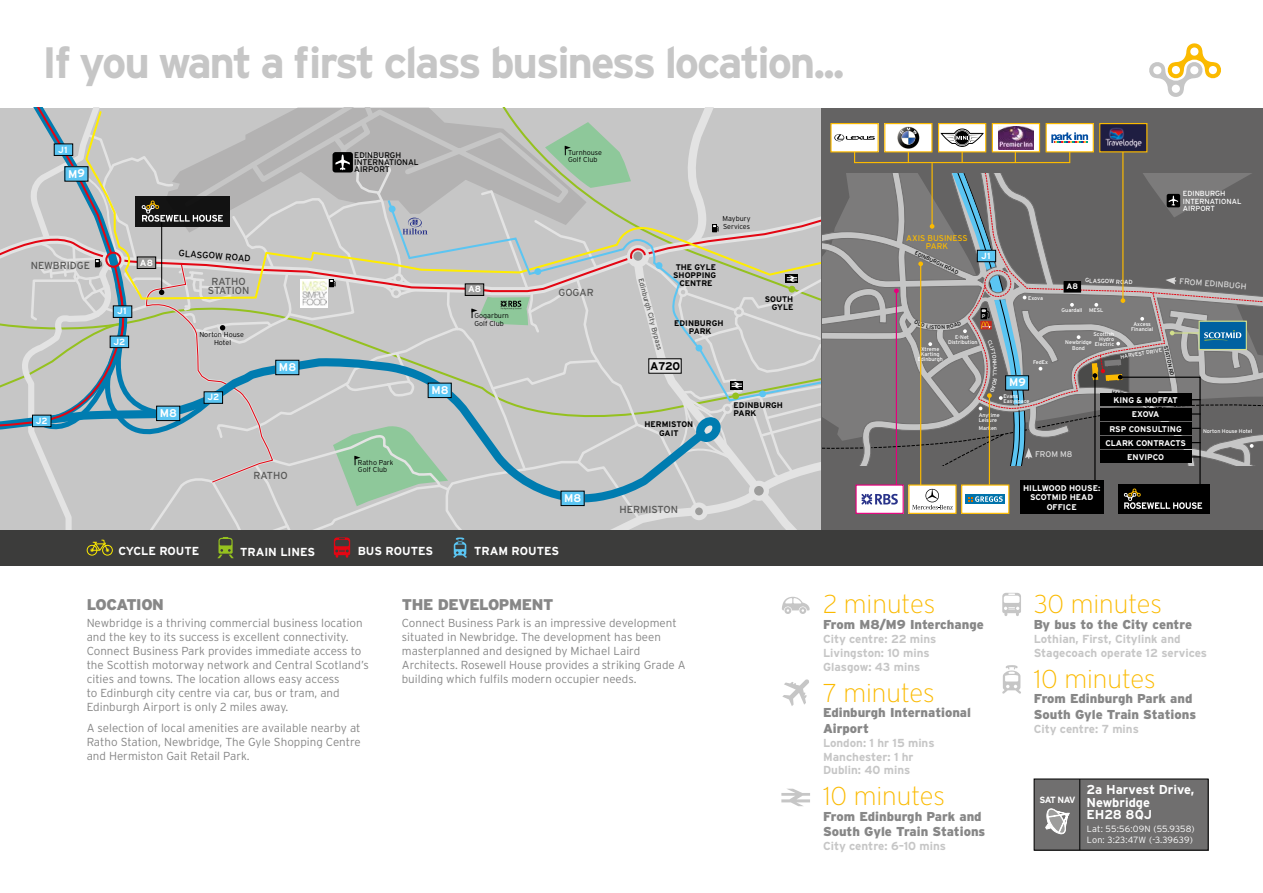
<style>
.page{position:relative;width:1263px;height:893px;background:#fff}
.page>*{position:absolute;margin:0;border:0;box-sizing:border-box;transform-origin:0 0}
.t1{font:700 43.8px "Interstate";letter-spacing:-.05em;color:#c6c6c6}
.t2{font:200 25.8px "Interstate";color:#fbba00}
.t3{font:900 15.45px "Interstate";letter-spacing:-.025em;color:#878787}
.t4{font:900 12.9px/15.5px "Interstate";color:#878787}
.t5{font:700 12.9px/12.9px "Interstate";color:#fff}
.t6{font:300 11.55px/14px "Interstate";color:#878787}
.t7{font:700 11.55px/14px "Interstate";color:#c6c6c6}
.t8{font:700 11.55px "Interstate";color:#fff}
.t9{font:700 11.25px "Interstate";color:#fff}
.t10{font:700 11.25px "Interstate";color:#000}
.t11{font:700 11.1px "Interstate";color:#fff}
.t12{font:10.2px/9.1px "Interstate";color:#575756;text-align:center}
.t13{font:9.15px "Interstate";color:#000}
.t14{font:300 9px/10.4px "Interstate";letter-spacing:.01em;color:#fff}
.t15{font:700 9px "Interstate";color:#fff}
.t16{font:700 8.85px "Interstate";color:#fff}
.t17{font:700 8.25px/14.2px "Interstate";color:#fff;text-align:center}
.t18{font:8.25px "Interstate";color:#dadada}
.t19{font:8.25px/8.2px "Interstate";color:#fbba00;text-align:center}
.t20{font:700 8.1px/8.1px "Interstate";color:#000;text-align:center}
.t21{font:8.1px/7.2px "Interstate";color:#000}
.t22{font:700 7.95px "Interstate";color:#fff}
.t23{font:7.35px/7.4px "Interstate";color:#fff}
.t24{font:300 7.2px/7.2px "Interstate";color:#000}
.t25{font:7.2px "Interstate";color:#575756}
.t26{font:6px "Interstate";color:#fff}
.t27{font:5.4px/5.1px "Interstate";color:#fff;text-align:center}
.t28{font:5.4px "Interstate";color:#000}
.t29{font:700 5.4px "Interstate";color:#dadada}
</style>
<div class="page">
<hr style="left:1262px;top:0;width:1px;height:893px;background:#fbba00">
<div style="left:0;top:529px;width:1263px;height:37px;background:#3c3c3b"></div>
<svg style="left:1149px;top:43px;width:72px;height:54px"></svg>
<svg style="left:334px;top:537px;width:16px;height:21px"></svg>
<svg style="left:217px;top:537px;width:17px;height:21px"></svg>
<svg style="left:87px;top:540px;width:26px;height:16px"></svg>
<div style="left:1034px;top:779px;width:174px;height:71px;background:#706f6f"></div>
<div style="left:1034px;top:779px;width:174px;height:71px;border:1px solid #000"></div>
<hr style="left:1079px;top:779px;width:1px;height:71px;background:#000">
<svg style="left:1046px;top:809px;width:23px;height:25px"></svg>
<svg style="left:782px;top:679px;width:27px;height:27px"></svg>
<svg style="left:782px;top:597px;width:28px;height:17px"></svg>
<svg style="left:781px;top:789px;width:29px;height:17px"></svg>
<svg style="left:1002px;top:593px;width:19px;height:23px"></svg>
<svg style="left:453px;top:537px;width:14px;height:21px"></svg>
<svg style="left:1002px;top:665px;width:19px;height:29px"></svg>
<svg style="left:0;top:108px;width:1263px;height:421px;background:#a3a6a5"></svg>
<h1 class="t1" style="left:42px;top:38px;width:804px">If you want a first class business location...</h1>
<p class="t15" style="left:58px;top:144px;width:11px">J1</p>
<p class="t9" style="left:68px;top:167px;width:18px">M9</p>
<p class="t21" style="left:354px;top:151px;width:66px">EDINBURGH<br>INTERNATIONAL<br>AIRPORT</p>
<p class="t24" style="left:568px;top:149px;width:35px">Turnhouse<br>Golf Club</p>
<p class="t24" style="left:723px;top:215px;width:29px">Maybury<br>Services</p>
<p class="t12" style="left:31px;top:261px;width:61px">NEWBRIDGE</p>
<p class="t15" style="left:140px;top:257px;width:15px">A8</p>
<p class="t15" style="left:117px;top:306px;width:11px">J1</p>
<p class="t15" style="left:113px;top:336px;width:13px">J2</p>
<p class="t13" style="left:179px;top:248px;width:74px;rotate:4deg">GLASGOW ROAD</p>
<p class="t12" style="left:208px;top:277px;width:43px">RATHO<br>STATION</p>
<p class="t24" style="left:199px;top:331px;width:46px;text-align:center">Norton House<br>Hotel</p>
<p class="t15" style="left:468px;top:284px;width:15px">A8</p>
<p class="t24" style="left:474px;top:312px;width:36px">Gogarburn<br>Golf Club</p>
<p class="t12" style="left:558px;top:287px;width:37px">GOGAR</p>
<p class="t25" style="left:645px;top:277px;width:76px;rotate:75deg">Edinburgh City Bypass</p>
<p class="t20" style="left:673px;top:263px;width:45px">THE GYLE<br>SHOPPING<br>CENTRE</p>
<p class="t20" style="left:674px;top:319px;width:51px">EDINBURGH<br>PARK</p>
<p class="t20" style="left:765px;top:295px;width:30px;text-align:right">SOUTH<br>GYLE</p>
<p class="t9" style="left:279px;top:361px;width:19px">M8</p>
<p class="t10" style="left:650px;top:359px;width:32px">A720</p>
<p class="t15" style="left:36px;top:416px;width:13px">J2</p>
<p class="t9" style="left:160px;top:407px;width:19px">M8</p>
<p class="t15" style="left:207px;top:392px;width:13px">J2</p>
<p class="t9" style="left:431px;top:384px;width:19px">M8</p>
<p class="t20" style="left:644px;top:420px;width:50px">HERMISTON<br>GAIT</p>
<p class="t20" style="left:734px;top:401px;width:51px;text-align:left">EDINBURGH<br>PARK</p>
<p class="t12" style="left:254px;top:470px;width:35px">RATHO</p>
<p class="t24" style="left:358px;top:459px;width:37px">Ratho Park<br>Golf Club</p>
<p class="t9" style="left:564px;top:492px;width:19px">M8</p>
<p class="t12" style="left:619px;top:504px;width:60px">HERMISTON</p>
<p class="t8" style="left:118px;top:545px;width:82px">CYCLE ROUTE</p>
<p class="t8" style="left:240px;top:545px;width:77px">TRAIN LINES</p>
<p class="t8" style="left:358px;top:545px;width:77px">BUS ROUTES</p>
<p class="t8" style="left:474px;top:545px;width:86px">TRAM ROUTES</p>
<h3 class="t3" style="left:87px;top:595px;width:79px">LOCATION</h3>
<p class="t6" style="left:87px;top:616px;width:284px">Newbridge is a thriving commercial business location and the key to its success is excellent connectivity.<br>Connect Business Park provides immediate access to the Scottish motorway network and Central Scotland’s cities and towns. The location allows easy access<br>to Edinburgh city centre via car, bus or tram, and Edinburgh Airport is only 2 miles away.</p>
<p class="t6" style="left:87px;top:721px;width:276px;text-align:justify">A selection of local amenities are available nearby at Ratho Station, Newbridge, The Gyle Shopping Centre and Hermiston Gait Retail Park.</p>
<h3 class="t3" style="left:402px;top:595px;width:153px">THE DEVELOPMENT</h3>
<p class="t6" style="left:402px;top:616px;width:285px">Connect Business Park is an impressive development situated in Newbridge. The development has been masterplanned and designed by Michael Laird Architects. Rosewell House provides a striking Grade A building which fulfils modern occupier needs.</p>
<p class="t19" style="left:906px;top:233px;width:63px">AXIS BUSINESS<br>PARK</p>
<p class="t28" style="left:923px;top:253px;width:38px;rotate:25deg">INBURGH ROA</p>
<p class="t16" style="left:981px;top:250px;width:11px">J1</p>
<p class="t29" style="left:982px;top:312px;width:5px">P</p>
<p class="t27" style="left:948px;top:334px;width:31px">E-Net<br>Distribution</p>
<p class="t27" style="left:918px;top:347px;width:27px;line-height:4.7px">Xtreme<br>Karting<br>Edinburgh</p>
<p class="t27" style="left:998px;top:370px;width:5px;rotate:90deg">L</p>
<p class="t27" style="left:1028px;top:296px;width:16px">Exova</p>
<p class="t11" style="left:1009px;top:376px;width:18px">M9</p>
<p class="t27" style="left:1033px;top:360px;width:16px">FedEx</p>
<p class="t27" style="left:1003px;top:393px;width:28px;text-align:left">Evans<br>Easyspace</p>
<p class="t26" style="left:1085px;top:277px;width:49px;rotate:2deg">GLASGOW ROAD</p>
<p class="t22" style="left:1066px;top:282px;width:13px">A8</p>
<p class="t27" style="left:1062px;top:308px;width:22px">Guardall</p>
<p class="t27" style="left:1089px;top:308px;width:16px">MESL</p>
<p class="t23" style="left:1183px;top:190px;width:60px">EDINBURGH<br>INTERNATIONAL<br>AIRPORT</p>
<p class="t18" style="left:1180px;top:277px;width:69px;rotate:4deg">FROM EDINBUGH</p>
<p class="t27" style="left:1131px;top:322px;width:24px;line-height:4.7px">Axcess<br>Financial</p>
<p class="t27" style="left:1065px;top:340px;width:28px">Newbridge<br>Bond</p>
<p class="t27" style="left:1093px;top:332px;width:22px;text-align:right">Scottish<br>Hydro<br>Electric</p>
<p class="t28" style="left:1169px;top:345px;width:14px;rotate:77deg">STAT</p>
<p class="t28" style="left:1171px;top:357px;width:20px;rotate:78deg">ION RD</p>
<p class="t27" style="left:1120px;top:354px;width:44px;rotate:-9deg">HARVEST DRIVE</p>
<p class="t17" style="left:1113px;top:393px;width:66px">KING &amp; MOFFAT</p>
<p class="t27" style="left:979px;top:412px;width:23px;text-align:left">Anytime<br>Leisure</p>
<p class="t27" style="left:979px;top:426px;width:20px">Marken</p>
<p class="t18" style="left:1035px;top:450px;width:39px">FROM M8</p>
<p class="t17" style="left:1132px;top:407px;width:29px">EXOVA</p>
<p class="t17" style="left:1105px;top:422px;width:82px">RSP CONSULTING<br>CLARK CONTRACTS<br>ENVIPCO</p>
<p class="t17" style="left:1023px;top:483px;width:79px;line-height:9.4px">HILLWOOD HOUSE:<br>SCOTMID HEAD<br>OFFICE</p>
<p class="t27" style="left:1203px;top:428px;width:51px">Norton House Hotel</p>
<h2 class="t2" style="left:823px;top:590px;width:114px">2 minutes</h2>
<p class="t4" style="left:823px;top:616px;width:162px">From M8/M9 Interchange</p>
<p class="t7" style="left:823px;top:632px;width:115px">City centre: 22 mins<br>Livingston: 10 mins<br>Glasgow: 43 mins</p>
<h2 class="t2" style="left:823px;top:678px;width:113px">7 minutes</h2>
<p class="t4" style="left:823px;top:705px;width:150px">Edinburgh International<br>Airport</p>
<p class="t7" style="left:823px;top:735px;width:113px">London: 1 hr 15 mins<br>Manchester: 1 hr<br>Dublin: 40 mins</p>
<h2 class="t2" style="left:823px;top:782px;width:123px">10 minutes</h2>
<p class="t4" style="left:823px;top:808px;width:164px">From Edinburgh Park and<br>South Gyle Train Stations</p>
<p class="t7" style="left:823px;top:839px;width:124px">City centre: 6–10 mins</p>
<h2 class="t2" style="left:1034px;top:590px;width:130px">30 minutes</h2>
<p class="t4" style="left:1034px;top:616px;width:160px">By bus to the City centre</p>
<p class="t7" style="left:1034px;top:632px;width:175px">Lothian, First, Citylink and<br>Stagecoach operate 12 services</p>
<h2 class="t2" style="left:1034px;top:665px;width:123px">10 minutes</h2>
<p class="t4" style="left:1034px;top:691px;width:164px">From Edinburgh Park and<br>South Gyle Train Stations</p>
<p class="t7" style="left:1034px;top:721px;width:107px">City centre: 7 mins</p>
<p class="t15" style="left:1039px;top:795px;width:38px">SAT NAV</p>
<p class="t5" style="left:1086px;top:782px;width:109px">2a Harvest Drive,<br>Newbridge<br>EH28 8QJ</p>
<p class="t14" style="left:1087px;top:824px;width:109px">Lat: 55:56:09N (55.9358)<br>Lon: 3:23:47W (-3.39639)</p>
</div>
